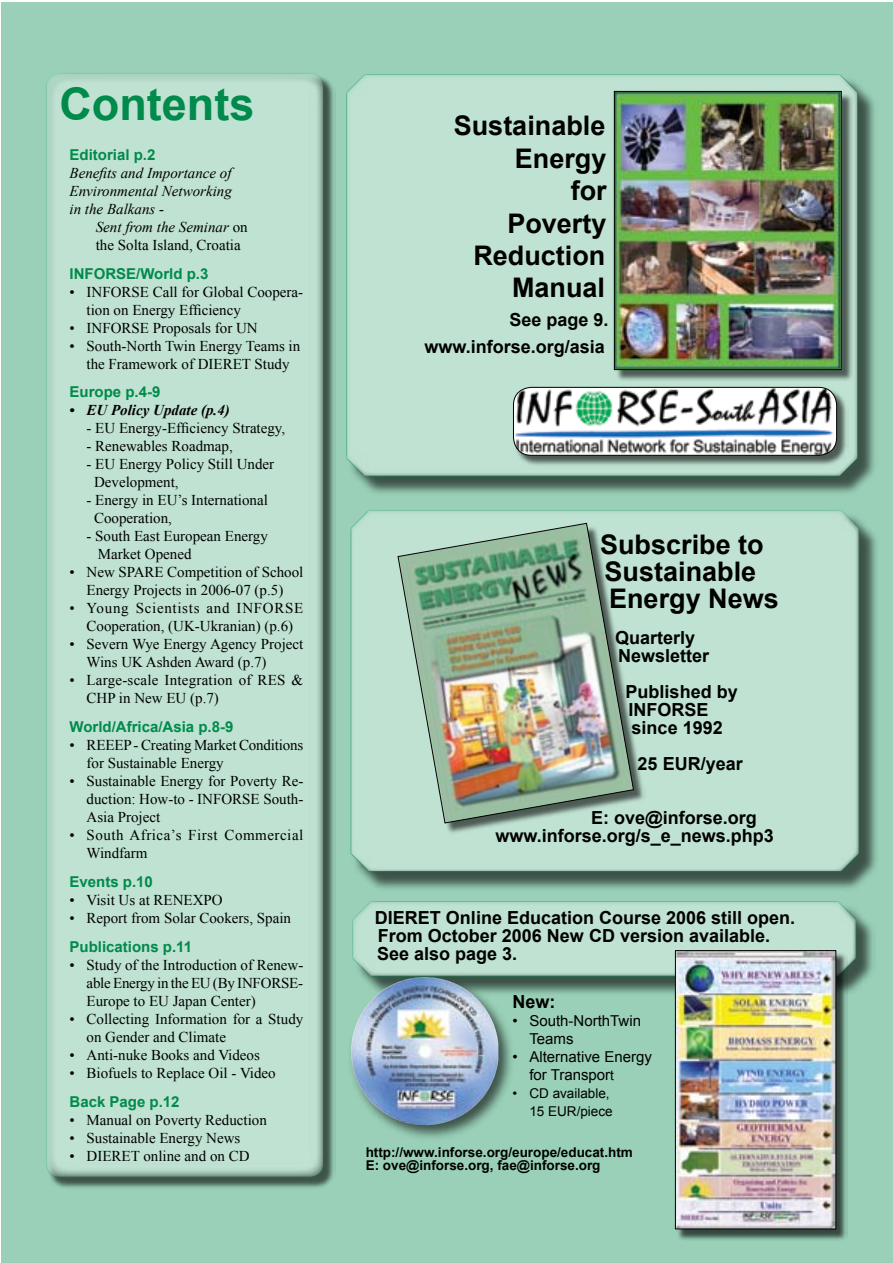
<style>
.page{position:relative;width:893px;height:1263px;background:#fff}
.page>*{position:absolute;margin:0;border:0;box-sizing:border-box;transform-origin:0 0}
.t1{font:700 45px "Arial";color:#008a4b}
.t2{font:700 27px/32.4px "Arial";color:#000;text-align:right}
.t3{font:700 18px/18px "Arial";color:#000}
.t4{font:15px/18px "Times New Roman";color:#000}
.t5{font:700 15px "Arial";color:#008a4b}
.t6{font:italic 15px/18px "Times New Roman";color:#000;text-align:justify}
.t7{font:15px/18px "Arial";color:#000}
.t8{font:15px "Times New Roman";letter-spacing:.045em;color:#000}
.t9{font:italic 700 15px "Times New Roman";color:#000}
.t10{font:700 13.5px/13.5px "Arial";color:#000}
.t11{font:13.5px/18px "Arial";color:#000}
.s1{font-style:italic}
.s2{font-size:13.5px}
</style>
<div class="page">
<div style="left:1px;top:2px;width:892px;height:1261px;background:#99d0b7"></div>
<div style="left:46px;top:73px;width:290px;height:1116px;background:#000;opacity:.6"></div>
<div style="left:46px;top:73px;width:277px;height:1104px;background:#bfe2d2;border-radius:14px"></div>
<div style="left:353px;top:903px;width:523px;height:94px;background:#000;opacity:.61"></div>
<svg style="left:352px;top:901px;width:505px;height:76px;background:#b9decd"></svg>
<div style="left:346px;top:972px;width:170px;height:171px;background:#000;opacity:.6"></div>
<img style="left:446px;top:1000px;width:53px;height:122px">
<div style="left:348px;top:76px;width:530px;height:421px;background:#000;opacity:.61"></div>
<div style="left:346px;top:74px;width:512px;height:403px;background:#bfe2d2"></div>
<div style="left:352px;top:511px;width:527px;height:380px;background:#000;opacity:.61"></div>
<div style="left:350px;top:510px;width:510px;height:362px;background:#bfe2d2"></div>
<div style="left:399px;top:524px;width:246px;height:311px;background:#000;opacity:.6"></div>
<img style="left:397px;top:522px;width:237px;height:302px">
<div style="left:513px;top:387px;width:335px;height:80px;background:#000;opacity:.6"></div>
<img style="left:513px;top:387px;width:324px;height:68px;border-radius:18px">
<div style="left:513px;top:387px;width:324px;height:69px;border:1px solid #000;border-radius:18px"></div>
<div style="left:675px;top:951px;width:173px;height:290px;background:#000;opacity:.66"></div>
<img style="left:677px;top:952px;width:157px;height:275px">
<div style="left:675px;top:950px;width:161px;height:279px;border:1px solid #000"></div>
<div style="left:614px;top:92px;width:239px;height:290px;background:#000;opacity:.6"></div>
<img style="left:616px;top:93px;width:224px;height:275px">
<div style="left:614px;top:91px;width:228px;height:279px;border:1px solid #000"></div>
<h1 class="t1" style="left:59px;top:75px;width:196px">Contents</h1>
<p class="t5" style="left:70px;top:145px;width:87px">Editorial p.2</p>
<p class="t6" style="left:70px;top:163px;width:164px">Benefits and Importance of Environmental Networking in the Balkans -</p>
<p class="t4" style="left:96px;top:217px;width:153px"><span class="s1">Sent from the Seminar</span> on the Solta Island, Croatia</p>
<p class="t5" style="left:70px;top:263px;width:140px">INFORSE/World p.3</p>
<p class="t4" style="left:87px;top:282px;width:218px">INFORSE Call for Global Coopera&shy;tion on Energy Efficiency<br>INFORSE Proposals for UN<br>South-North Twin Energy Teams in the Framework of DIERET Study</p>
<p class="t5" style="left:70px;top:382px;width:92px">Europe p.4-9</p>
<p class="t9" style="left:87px;top:400px;width:145px">EU Policy Update (p.4)</p>
<p class="t4" style="left:87px;top:419px;width:200px">- EU Energy-Efficiency Strategy,</p>
<p class="t4" style="left:87px;top:437px;width:148px">- Renewables Roadmap,</p>
<p class="t4" style="left:94px;top:455px;width:182px;text-indent:-8px">- EU Energy Policy Still Under<br>Development,</p>
<p class="t4" style="left:94px;top:491px;width:175px;text-indent:-8px">- Energy in EU’s International<br>Cooperation,</p>
<p class="t4" style="left:87px;top:527px;width:183px">- South East European Energy</p>
<p class="t4" style="left:98px;top:545px;width:95px">Market Opened</p>
<p class="t4" style="left:87px;top:563px;width:218px">New SPARE Competition of School</p>
<p class="t4" style="left:87px;top:581px;width:198px">Energy Projects in 2006-07 (p.5)</p>
<p class="t8" style="left:87px;top:598px;width:218px">Young Scientists and INFORSE</p>
<p class="t4" style="left:87px;top:617px;width:208px">Cooperation, (UK-Ukranian) (p.6)</p>
<p class="t4" style="left:87px;top:635px;width:218px">Severn Wye Energy Agency Project</p>
<p class="t4" style="left:87px;top:653px;width:182px">Wins UK Ashden Award (p.7)</p>
<p class="t4" style="left:87px;top:671px;width:218px">Large-scale Integration of RES &amp;</p>
<p class="t4" style="left:87px;top:689px;width:134px">CHP in New EU (p.7)</p>
<p class="t5" style="left:70px;top:717px;width:165px">World/Africa/Asia p.8-9</p>
<p class="t4" style="left:87px;top:736px;width:218px">REEEP - Creating Market Conditions for Sustainable Energy<br>Sustainable Energy for Poverty Re&shy;duction: How-to - INFORSE South-<br>Asia Project<br>South Africa’s First Commercial<br>Windfarm</p>
<p class="t5" style="left:70px;top:872px;width:85px">Events p.10</p>
<p class="t4" style="left:87px;top:891px;width:206px">Visit Us at RENEXPO<br>Report from Solar Cookers, Spain</p>
<p class="t5" style="left:70px;top:937px;width:124px">Publications p.11</p>
<p class="t4" style="left:87px;top:955px;width:218px">Study of the Introduction of Renew&shy;able Energy in the EU (By INFORSE-<br>Europe to EU Japan Center)<br>Collecting Information for a Study on Gender and Climate<br>Anti-nuke Books and Videos<br>Biofuels to Replace Oil - Video</p>
<p class="t5" style="left:70px;top:1091px;width:112px">Back Page p.12</p>
<p class="t4" style="left:87px;top:1110px;width:182px">Manual on Poverty Reduction<br>Sustainable Energy News<br>DIERET online and on CD</p>
<p class="t4" style="left:70px;top:282px;width:7px">•</p>
<p class="t4" style="left:70px;top:318px;width:7px">• •</p>
<p class="t9" style="left:70px;top:400px;width:7px">•</p>
<p class="t4" style="left:70px;top:563px;width:7px">•</p>
<p class="t4" style="left:70px;top:599px;width:7px">•</p>
<p class="t4" style="left:70px;top:635px;width:7px">•</p>
<p class="t4" style="left:70px;top:671px;width:7px">•</p>
<p class="t4" style="left:70px;top:736px;width:7px">•</p>
<p class="t4" style="left:70px;top:772px;width:7px">•</p>
<p class="t4" style="left:70px;top:826px;width:7px">•</p>
<p class="t4" style="left:70px;top:891px;width:7px">• •</p>
<p class="t4" style="left:70px;top:955px;width:7px">•</p>
<p class="t4" style="left:70px;top:1009px;width:7px">•</p>
<p class="t4" style="left:70px;top:1045px;width:7px">• •</p>
<p class="t4" style="left:70px;top:1110px;width:7px;text-align:justify">• • •</p>
<h2 class="t2" style="left:454px;top:111px;width:154px">Sustainable<br>Energy<br>for<br>Poverty<br>Reduction<br>Manual</h2>
<p class="t3" style="left:424px;top:307px;width:186px;line-height:26.5px;text-align:right">See page 9. www.inforse.org/asia</p>
<h2 class="t2" style="left:600px;top:531px;width:180px;line-height:27px;text-align:left">Subscribe to<br>Sustainable<br>Energy News</h2>
<p class="t3" style="left:615px;top:629px;width:96px">Quarterly<br>Newsletter</p>
<p class="t3" style="left:626px;top:683px;width:114px">Published by<br>INFORSE since 1992</p>
<p class="t3" style="left:638px;top:755px;width:107px">25 EUR/year</p>
<p class="t3" style="left:495px;top:809px;width:280px;text-indent:96px">E: ove@inforse.org www.inforse.org/s_e_news.php3</p>
<p class="t3" style="left:375px;top:909px;width:422px">DIERET Online Education Course 2006 still open.<br>From October 2006 New CD version available.<br>See also page 3.</p>
<p class="t3" style="left:512px;top:993px;width:45px">New:</p>
<p class="t7" style="left:529px;top:1012px;width:124px">South-NorthTwin<br>Teams<br>Alternative Energy for Transpor<span class="s2">t</span></p>
<p class="t11" style="left:529px;top:1084px;width:85px">CD available,<br>15 EUR/piece</p>
<p class="t7" style="left:512px;top:1012px;width:7px">•</p>
<p class="t7" style="left:512px;top:1048px;width:7px">•</p>
<p class="t11" style="left:512px;top:1084px;width:6px">•</p>
<p class="t10" style="left:366px;top:1145px;width:269px">http://www.inforse.org/europe/educat.htm<br>E: ove@inforse.org, fae@inforse.org</p>
</div>
